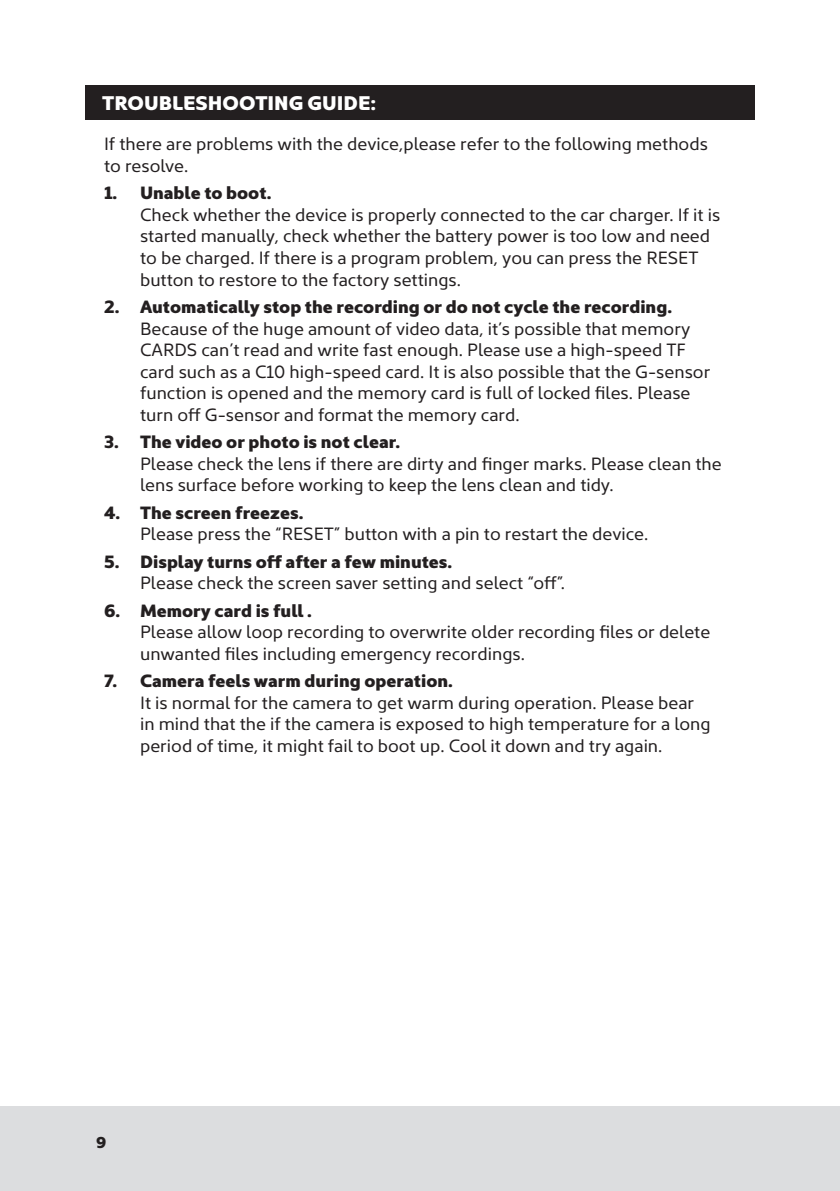
<style>
.page{position:relative;width:840px;height:1191px;background:#fff}
.page>*{position:absolute;margin:0;border:0;box-sizing:border-box;transform-origin:0 0}
.t1{font:900 20px "Kyrial Sans Pro";color:#fff}
.t2{font:18px/21.6px "Kyrial Sans Pro";color:#231f20}
.t3{font:900 16px "Kyrial Sans Pro";color:#231f20}
.s1{font-weight:900}
</style>
<div class="page">
<div style="left:0;top:1106px;width:839px;height:85px;background:#dcdddf"></div>
<div style="left:85px;top:85px;width:669px;height:35px;background:#231f20"></div>
<p class="t1" style="left:102px;top:87px;width:275px">TROUBLESHOOTING GUIDE:</p>
<p class="t2" style="left:104px;top:132px;width:605px">If there are problems with the device,please refer to the following methods to resolve.</p>
<p class="t2" style="left:140px;top:181px;width:581px;text-indent:-36px"><span class="s1">1. Unable to boot.<br></span>Check whether the device is properly connected to the car charger. If it is started manually, check whether the battery power is too low and need to be charged. If there is a program problem, you can press the RESET button to restore to the factory settings.</p>
<p class="t2" style="left:140px;top:295px;width:571px;text-indent:-36px"><span class="s1">2. Automatically stop the recording or do not cycle the recording.<br></span>Because of the huge amount of video data, it’s possible that memory CARDS can’t read and write fast enough. Please use a high-speed TF card such as a C10 high-speed card. It is also possible that the G-sensor function is opened and the memory card is full of locked files. Please turn off G-sensor and format the memory card.</p>
<p class="t2" style="left:140px;top:430px;width:583px;text-indent:-36px"><span class="s1">3. The video or photo is not clear.<br></span>Please check the lens if there are dirty and finger marks. Please clean the lens surface before working to keep the lens clean and tidy.</p>
<p class="t2" style="left:140px;top:501px;width:509px;text-indent:-36px"><span class="s1">4. The screen freezes.<br></span>Please press the “RESET” button with a pin to restart the device.</p>
<p class="t2" style="left:140px;top:549px;width:426px;text-indent:-36px"><span class="s1">5. Display turns off after a few minutes.<br></span>Please check the screen saver setting and select “off”.</p>
<p class="t2" style="left:140px;top:598px;width:571px;text-indent:-36px"><span class="s1">6. Memory card is full .<br></span>Please allow loop recording to overwrite older recording files or delete unwanted files including emergency recordings.</p>
<p class="t2" style="left:140px;top:669px;width:571px;text-indent:-36px"><span class="s1">7. Camera feels warm during operation.<br></span>It is normal for the camera to get warm during operation. Please bear in mind that the if the camera is exposed to high temperature for a long period of time, it might fail to boot up. Cool it down and try again.</p>
<p class="t3" style="left:96px;top:1130px;width:12px">9</p>
</div>
